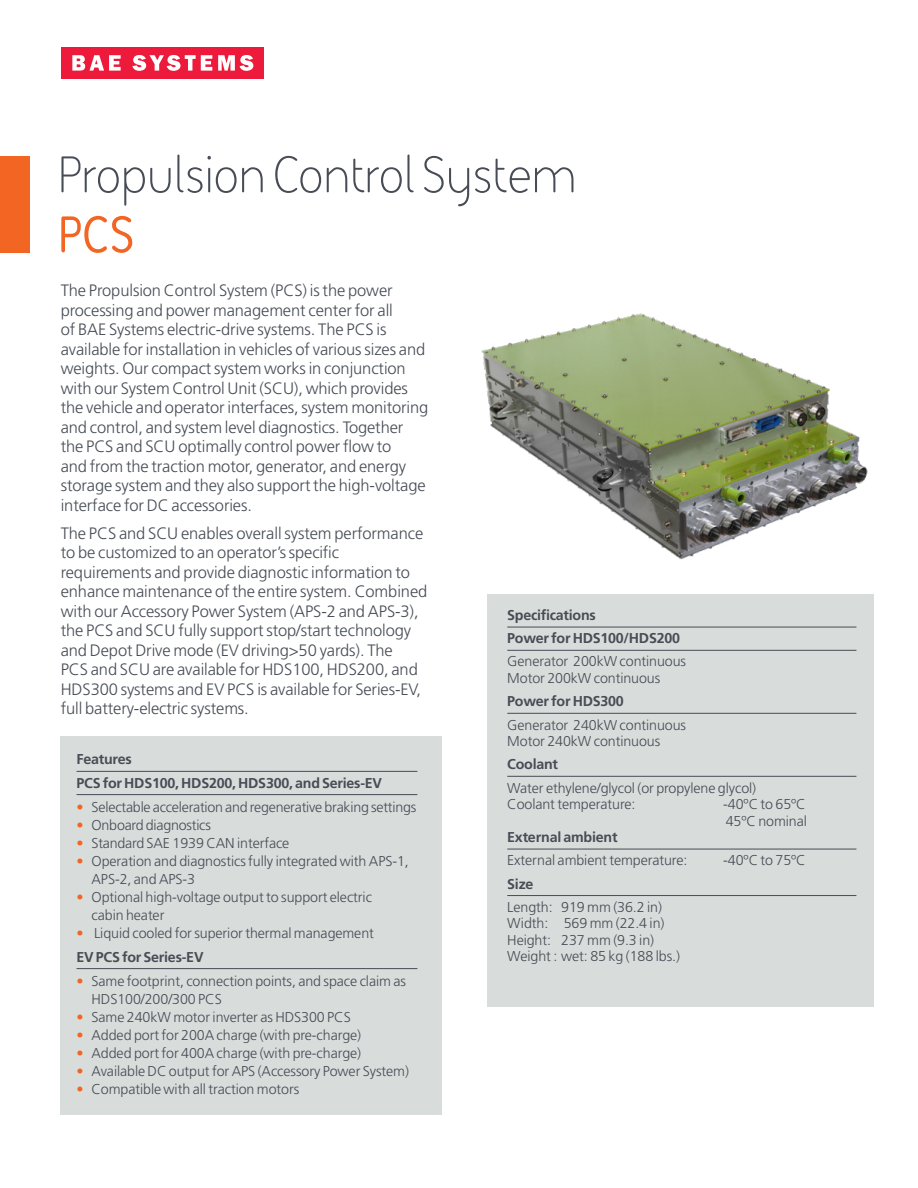
<style>
.page{position:relative;width:918px;height:1188px;background:#fff}
.page>*{position:absolute;margin:0;border:0;box-sizing:border-box;transform-origin:0 0}
.t1{font:52.5px "BAE Systems";letter-spacing:-.01em;color:#474c55}
.t2{font:700 52.5px "BAE Systems";color:#f26522}
.t3{font:300 16.5px/19.5px "Frutiger LT Pro";letter-spacing:-.005em;color:#474c55}
.t4{font:300 14.25px/16.5px "Frutiger LT Pro";letter-spacing:-.005em;color:#474c55}
.t5{font:700 14.25px/23.2px "Frutiger LT Pro";letter-spacing:-.015em;color:#474c55}
.s1{color:#f26522}
.s2{font-weight:700}
</style>
<div class="page">
<div style="left:61px;top:47px;width:203px;height:32px;background:#ed1a3b"></div>
<svg style="left:218px;top:55px;width:35px;height:16px"></svg>
<svg style="left:132px;top:55px;width:80px;height:16px"></svg>
<svg style="left:72px;top:55px;width:49px;height:16px"></svg>
<div style="left:61px;top:736px;width:381px;height:379px;background:#d8dcdb"></div>
<div style="left:487px;top:594px;width:386px;height:413px;background:#d8dcdb"></div>
<hr style="left:77px;top:771px;width:340px;height:1px;background:#474c55">
<hr style="left:77px;top:794px;width:340px;height:1px;background:#474c55">
<hr style="left:77px;top:968px;width:340px;height:1px;background:#474c55">
<hr style="left:507px;top:627px;width:349px;height:1px;background:#474c55">
<hr style="left:507px;top:650px;width:349px;height:1px;background:#474c55">
<hr style="left:507px;top:713px;width:349px;height:1px;background:#474c55">
<hr style="left:507px;top:776px;width:349px;height:1px;background:#474c55">
<hr style="left:507px;top:849px;width:349px;height:1px;background:#474c55">
<hr style="left:507px;top:895px;width:349px;height:1px;background:#474c55">
<img style="left:481px;top:313px;width:387px;height:247px">
<div style="left:0;top:156px;width:30px;height:96px;background:#f26522"></div>
<h1 class="t1" style="left:56px;top:140px;width:523px">Propulsion Control System</h1>
<h1 class="t2" style="left:56px;top:199px;width:81px">PCS</h1>
<p class="t3" style="left:61px;top:281px;width:369px">The Propulsion Control System (PCS) is the power processing and power management center for all<br>of BAE Systems electric-drive systems. The PCS is available for installation in vehicles of various sizes and weights. Our compact system works in conjunction with our System Control Unit (SCU), which provides the vehicle and operator interfaces, system monitoring and control, and system level diagnostics. Together the PCS and SCU optimally control power flow to<br>and from the traction motor, generator, and energy storage system and they also support the high-voltage interface for DC accessories.</p>
<p class="t3" style="left:61px;top:523px;width:368px">The PCS and SCU enables overall system performance to be customized to an operator’s specific requirements and provide diagnostic information to enhance maintenance of the entire system. Combined with our Accessory Power System (APS-2 and APS-3), the PCS and SCU fully support stop/start technology and Depot Drive mode (EV driving&gt;50 yards). The<br>PCS and SCU are available for HDS100, HDS200, and HDS300 systems and EV PCS is available for Series-EV, full battery-electric systems.</p>
<p class="t5" style="left:77px;top:748px;width:307px">Features<br>PCS for HDS100, HDS200, HDS300, and Series-EV</p>
<p class="t4" style="left:77px;top:799px;width:341px"><span class="s1">•</span> Selectable acceleration and regenerative braking settings</p>
<p class="t4" style="left:77px;top:817px;width:136px"><span class="s1">•</span> Onboard diagnostics</p>
<p class="t4" style="left:77px;top:835px;width:214px"><span class="s1">•</span> Standard SAE 1939 CAN interface</p>
<p class="t4" style="left:92px;top:852px;width:319px;line-height:18px;text-indent:-15px"><span class="s1">•</span> Operation and diagnostics fully integrated with APS-1,<br>APS-2, and APS-3</p>
<p class="t4" style="left:92px;top:888px;width:282px;line-height:18px;text-indent:-15px"><span class="s1">•</span> Optional high-voltage output to support electric cabin heater</p>
<p class="t4" style="left:77px;top:922px;width:299px;line-height:23.2px"><span class="s1">•</span> Liquid cooled for superior thermal management<br><span class="s2">EV PCS for Series-EV</span></p>
<p class="t4" style="left:92px;top:972px;width:316px;line-height:18px;text-indent:-15px"><span class="s1">•</span> Same footprint, connection points, and space claim as<br>HDS100/200/300 PCS</p>
<p class="t4" style="left:77px;top:1009px;width:276px"><span class="s1">•</span> Same 240kW motor inverter as HDS300 PCS</p>
<p class="t4" style="left:77px;top:1027px;width:286px"><span class="s1">•</span> Added port for 200A charge (with pre-charge)</p>
<p class="t4" style="left:77px;top:1045px;width:286px"><span class="s1">•</span> Added port for 400A charge (with pre-charge)</p>
<p class="t4" style="left:77px;top:1063px;width:334px"><span class="s1">•</span> Available DC output for APS (Accessory Power System)</p>
<p class="t4" style="left:77px;top:1081px;width:224px"><span class="s1">•</span> Compatible with all traction motors</p>
<p class="t5" style="left:507px;top:603px;width:174px">Specifications<br>Power for HDS100/HDS200</p>
<p class="t4" style="left:507px;top:653px;width:180px">Generator 200kW continuous<br>Motor 200kW continuous</p>
<p class="t5" style="left:507px;top:690px;width:118px">Power for HDS300</p>
<p class="t4" style="left:507px;top:716px;width:180px">Generator 240kW continuous<br>Motor 240kW continuous</p>
<p class="t5" style="left:507px;top:753px;width:52px">Coolant</p>
<p class="t4" style="left:507px;top:779px;width:250px">Water ethylene/glycol (or propylene glycol)<br>Coolant temperature:</p>
<p class="t4" style="left:723px;top:796px;width:85px">-40ºC to 65ºC<br>45ºC nominal</p>
<p class="t5" style="left:507px;top:825px;width:112px">External ambient</p>
<p class="t4" style="left:507px;top:852px;width:182px">External ambient temperature:</p>
<p class="t4" style="left:723px;top:852px;width:84px">-40ºC to 75ºC</p>
<p class="t5" style="left:507px;top:872px;width:28px">Size</p>
<p class="t4" style="left:507px;top:899px;width:174px">Length: 919 mm (36.2 in)<br>Width: 569 mm (22.4 in)<br>Height: 237 mm (9.3 in)<br>Weight : wet: 85 kg (188 lbs.)</p>
</div>
